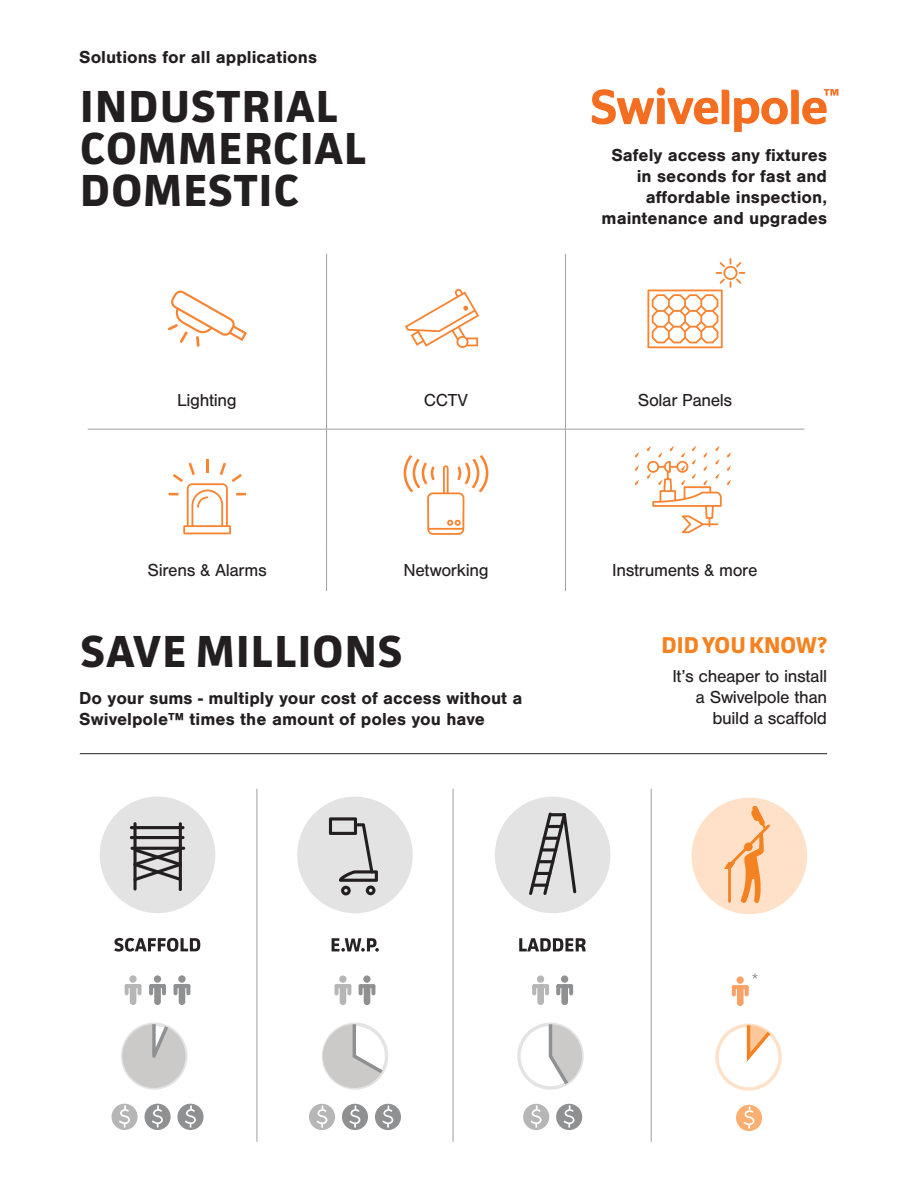
<style>
.page{position:relative;width:918px;height:1188px;background:#fff}
.page>*{position:absolute;margin:0;border:0;box-sizing:border-box;transform-origin:0 0}
.t1{font:700 45px/42px "Facit";letter-spacing:.03em;color:#231f20}
.t2{font:700 22.95px "Facit";color:#f58220}
.t3{font:700 18px/21px "Nimbus San";color:#231f20;text-align:right}
.body{font:18px/20.9px "Nimbus San";letter-spacing:-.02em;color:#231f20;text-align:right}
</style>
<div class="page">
<div style="left:657px;top:88px;width:8px;height:8px;background:#f36e21;border-radius:50%"></div>
<svg style="left:592px;top:89px;width:246px;height:43px"></svg>
<hr style="left:326px;top:254px;width:1px;height:117px;background:#9d9fa2">
<hr style="left:565px;top:254px;width:1px;height:117px;background:#9d9fa2">
<hr style="left:326px;top:371px;width:1px;height:58px;background:#9d9fa2">
<hr style="left:565px;top:371px;width:1px;height:58px;background:#9d9fa2">
<hr style="left:326px;top:429px;width:1px;height:121px;background:#9d9fa2">
<hr style="left:565px;top:429px;width:1px;height:121px;background:#9d9fa2">
<hr style="left:326px;top:550px;width:1px;height:41px;background:#9d9fa2">
<hr style="left:565px;top:550px;width:1px;height:41px;background:#9d9fa2">
<hr style="left:88px;top:429px;width:239px;height:1px;background:#9d9fa2">
<hr style="left:327px;top:429px;width:238px;height:1px;background:#9d9fa2">
<hr style="left:565px;top:429px;width:239px;height:1px;background:#9d9fa2">
<svg style="left:168px;top:291px;width:79px;height:56px"></svg>
<svg style="left:405px;top:289px;width:74px;height:59px"></svg>
<svg style="left:647px;top:258px;width:98px;height:90px"></svg>
<svg style="left:169px;top:460px;width:77px;height:74px"></svg>
<svg style="left:404px;top:455px;width:84px;height:80px"></svg>
<svg style="left:635px;top:465px;width:4px;height:6px"></svg>
<svg style="left:635px;top:480px;width:4px;height:5px"></svg>
<svg style="left:635px;top:452px;width:4px;height:6px"></svg>
<svg style="left:647px;top:446px;width:84px;height:87px"></svg>
<hr style="left:80px;top:753px;width:747px;height:1px;background:#231f20">
<div style="left:297px;top:797px;width:116px;height:116px;background:#e3e3e3;border-radius:50%"></div>
<div style="left:340px;top:984px;width:6px;height:21px;background:#b6b6b6;border-radius:3px"></div>
<svg style="left:335px;top:984px;width:4px;height:11px"></svg>
<hr style="left:335px;top:984px;width:16px;height:4px;background:#b6b6b6;border-radius:2px">
<svg style="left:347px;top:984px;width:4px;height:11px"></svg>
<div style="left:339px;top:975px;width:8px;height:8px;background:#b6b6b6;border-radius:50%"></div>
<div style="left:364px;top:984px;width:6px;height:21px;background:#8f9092;border-radius:3px"></div>
<svg style="left:359px;top:984px;width:4px;height:11px"></svg>
<hr style="left:359px;top:984px;width:16px;height:4px;background:#8f9092;border-radius:2px">
<svg style="left:371px;top:984px;width:4px;height:11px"></svg>
<div style="left:363px;top:975px;width:8px;height:8px;background:#8f9092;border-radius:50%"></div>
<svg style="left:332px;top:938px;width:47px;height:14px"></svg>
<svg style="left:329px;top:817px;width:49px;height:78px"></svg>
<div style="left:309px;top:1104px;width:26px;height:26px;background:#b6b6b6;border-radius:50%"></div>
<svg style="left:316px;top:1105px;width:11px;height:23px"></svg>
<div style="left:342px;top:1104px;width:26px;height:26px;background:#8f9092;border-radius:50%"></div>
<svg style="left:349px;top:1105px;width:11px;height:23px"></svg>
<div style="left:375px;top:1104px;width:26px;height:26px;background:#8f9092;border-radius:50%"></div>
<svg style="left:382px;top:1105px;width:11px;height:23px"></svg>
<svg style="left:322px;top:1023px;width:66px;height:67px"></svg>
<div style="left:495px;top:797px;width:115px;height:116px;background:#e3e3e3;border-radius:50%"></div>
<div style="left:537px;top:984px;width:7px;height:21px;background:#b6b6b6;border-radius:3px"></div>
<svg style="left:532px;top:984px;width:4px;height:11px"></svg>
<hr style="left:532px;top:984px;width:17px;height:4px;background:#b6b6b6;border-radius:2px">
<hr style="left:545px;top:984px;width:4px;height:11px;background:#b6b6b6;border-radius:2px">
<div style="left:537px;top:975px;width:7px;height:8px;background:#b6b6b6;border-radius:50%"></div>
<div style="left:561px;top:984px;width:7px;height:21px;background:#8f9092;border-radius:3px"></div>
<svg style="left:556px;top:984px;width:4px;height:11px"></svg>
<hr style="left:556px;top:984px;width:17px;height:4px;background:#8f9092;border-radius:2px">
<hr style="left:569px;top:984px;width:4px;height:11px;background:#8f9092;border-radius:2px">
<div style="left:561px;top:975px;width:7px;height:8px;background:#8f9092;border-radius:50%"></div>
<svg style="left:519px;top:938px;width:67px;height:13px"></svg>
<svg style="left:529px;top:812px;width:47px;height:83px"></svg>
<div style="left:523px;top:1104px;width:26px;height:26px;background:#b6b6b6;border-radius:50%"></div>
<svg style="left:531px;top:1105px;width:11px;height:23px"></svg>
<div style="left:556px;top:1104px;width:26px;height:26px;background:#8f9092;border-radius:50%"></div>
<svg style="left:564px;top:1105px;width:11px;height:23px"></svg>
<svg style="left:517px;top:1023px;width:67px;height:67px"></svg>
<div style="left:100px;top:797px;width:115px;height:116px;background:#e3e3e3;border-radius:50%"></div>
<svg style="left:138px;top:984px;width:4px;height:11px"></svg>
<div style="left:130px;top:984px;width:6px;height:21px;background:#b6b6b6;border-radius:3px"></div>
<svg style="left:125px;top:984px;width:4px;height:11px"></svg>
<hr style="left:125px;top:984px;width:16px;height:4px;background:#b6b6b6;border-radius:2px">
<div style="left:129px;top:975px;width:8px;height:8px;background:#b6b6b6;border-radius:50%"></div>
<div style="left:179px;top:984px;width:6px;height:21px;background:#8f9092;border-radius:3px"></div>
<svg style="left:174px;top:984px;width:4px;height:11px"></svg>
<hr style="left:174px;top:984px;width:16px;height:4px;background:#8f9092;border-radius:2px">
<svg style="left:186px;top:984px;width:4px;height:11px"></svg>
<div style="left:178px;top:975px;width:8px;height:8px;background:#8f9092;border-radius:50%"></div>
<div style="left:154px;top:984px;width:7px;height:21px;background:#8f9092;border-radius:3px"></div>
<hr style="left:149px;top:984px;width:4px;height:11px;background:#8f9092;border-radius:2px">
<hr style="left:149px;top:984px;width:17px;height:4px;background:#8f9092;border-radius:2px">
<hr style="left:162px;top:984px;width:4px;height:11px;background:#8f9092;border-radius:2px">
<div style="left:154px;top:975px;width:7px;height:8px;background:#8f9092;border-radius:50%"></div>
<svg style="left:114px;top:938px;width:86px;height:14px"></svg>
<hr style="left:130px;top:836px;width:55px;height:3px;background:#231f20;border-radius:2px">
<hr style="left:131px;top:847px;width:54px;height:3px;background:#231f20;border-radius:2px">
<svg style="left:137px;top:849px;width:42px;height:32px"></svg>
<hr style="left:130px;top:826px;width:55px;height:3px;background:#231f20;border-radius:2px">
<svg style="left:133px;top:822px;width:4px;height:69px"></svg>
<hr style="left:179px;top:822px;width:3px;height:69px;background:#231f20;border-radius:2px">
<div style="left:112px;top:1104px;width:26px;height:26px;background:#b6b6b6;border-radius:50%"></div>
<svg style="left:119px;top:1105px;width:11px;height:23px"></svg>
<div style="left:145px;top:1104px;width:26px;height:26px;background:#8f9092;border-radius:50%"></div>
<svg style="left:152px;top:1105px;width:11px;height:23px"></svg>
<div style="left:177px;top:1104px;width:27px;height:26px;background:#8f9092;border-radius:50%"></div>
<svg style="left:185px;top:1105px;width:11px;height:23px"></svg>
<svg style="left:121px;top:1022px;width:66px;height:68px"></svg>
<div style="left:692px;top:798px;width:115px;height:116px;background:#fee1c8;border-radius:50%"></div>
<svg style="left:752px;top:974px;width:6px;height:5px"></svg>
<div style="left:737px;top:985px;width:7px;height:21px;background:#f9a167;border-radius:3px"></div>
<svg style="left:732px;top:985px;width:4px;height:11px"></svg>
<hr style="left:732px;top:985px;width:17px;height:4px;background:#f9a167;border-radius:2px">
<svg style="left:745px;top:985px;width:4px;height:11px"></svg>
<div style="left:737px;top:976px;width:7px;height:8px;background:#f9a167;border-radius:50%"></div>
<svg style="left:724px;top:805px;width:46px;height:98px"></svg>
<div style="left:736px;top:1105px;width:26px;height:26px;background:#faaf71;border-radius:50%"></div>
<svg style="left:743px;top:1106px;width:11px;height:23px"></svg>
<svg style="left:715px;top:1024px;width:67px;height:67px"></svg>
<hr style="left:257px;top:789px;width:1px;height:353px;background:#9d9fa2">
<hr style="left:453px;top:789px;width:1px;height:353px;background:#9d9fa2">
<hr style="left:651px;top:789px;width:1px;height:353px;background:#9d9fa2">
<p class="t3" style="left:79px;top:47px;width:239px">Solutions for all applications</p>
<p class="t1" style="left:80px;top:84px;width:287px">INDUSTRIAL<br>COMMERCIAL<br>DOMESTIC</p>
<p class="t3" style="left:602px;top:145px;width:227px">Safely access any fixtures in seconds for fast and affordable inspection, maintenance and upgrades</p>
<p class="body" style="left:177px;top:390px;width:61px">Lighting</p>
<p class="body" style="left:424px;top:390px;width:46px">CCTV</p>
<p class="body" style="left:638px;top:390px;width:96px">Solar Panels</p>
<p class="body" style="left:147px;top:560px;width:121px">Sirens &amp; Alarms</p>
<p class="body" style="left:403px;top:560px;width:87px">Networking</p>
<p class="body" style="left:612px;top:560px;width:147px">Instruments &amp; more</p>
<p class="t1" style="left:81px;top:630px;width:323px">SAVE MILLIONS</p>
<p class="t3" style="left:79px;top:688px;width:445px;text-align:left">Do your sums - multiply your cost of access without a<br>Swivelpole™ times the amount of poles you have</p>
<p class="t2" style="left:662px;top:631px;width:167px">DID YOU KNOW?</p>
<p class="body" style="left:672px;top:666px;width:156px">It’s cheaper to install a Swivelpole than build a scaffold</p>
</div>
